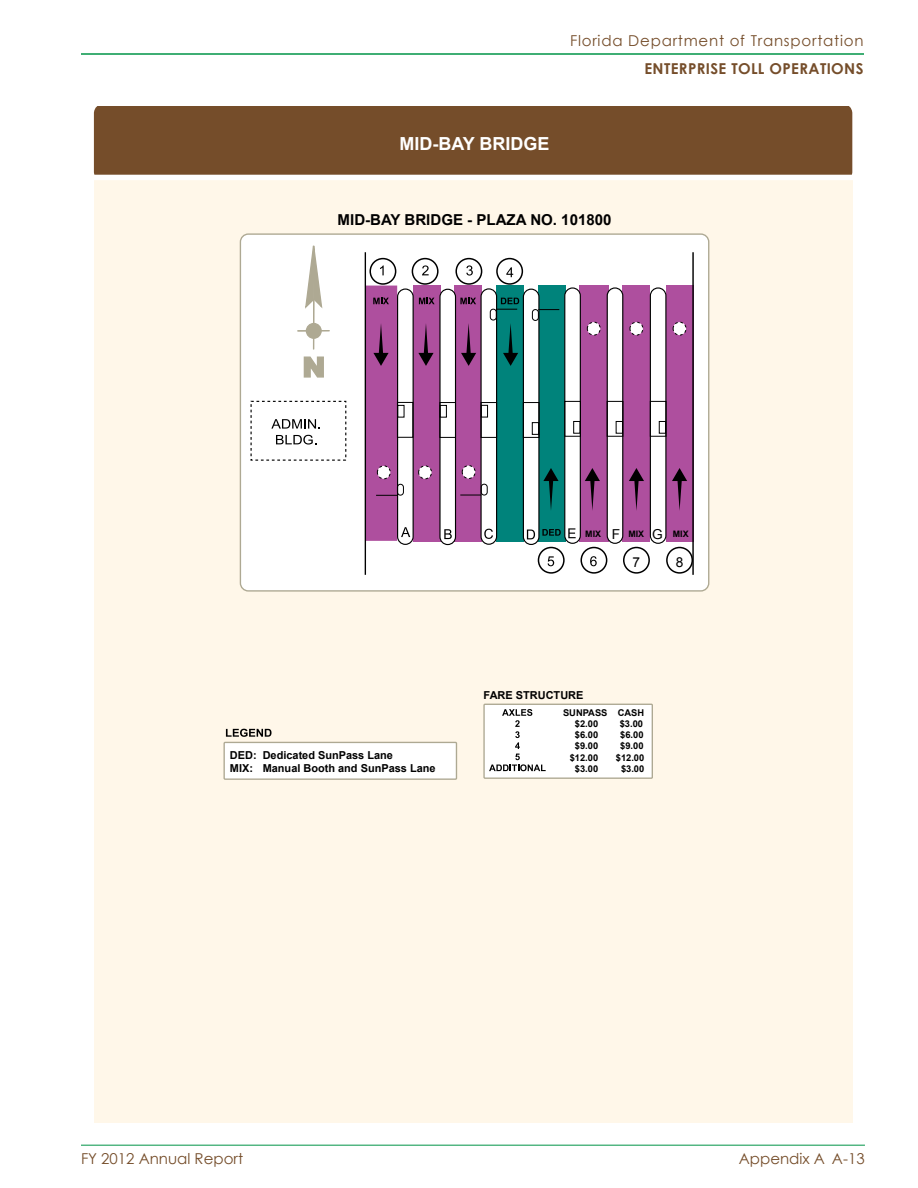
<style>
.page{position:relative;width:918px;height:1188px;background:#fff}
.page>*{position:absolute;margin:0;border:0;box-sizing:border-box;transform-origin:0 0}
.t1{font:700 18px "Arial";color:#fff}
.t2{font:15px "Century Gothic";letter-spacing:.05em;color:#754d2a}
.t3{font:15px "Century Gothic";color:#754d2a}
.t4{font:700 15px "Arial";color:#000}
.t5{font:700 15px "Century Gothic";letter-spacing:.025em;color:#754d2a}
.t6{font:13.65px "Arial";color:#000}
.t7{font:700 10.95px/13.2px "Arial";color:#000}
.t8{font:700 9.3px/11.2px "Arial";color:#000;text-align:center}
.t9{font:700 8.85px "Arial";color:#000}
.s1{font-weight:400;font-size:13.65px}
</style>
<div class="page">
<hr style="left:81px;top:1145px;width:784px;height:1px;background:#009447">
<hr style="left:81px;top:53px;width:783px;height:2px;background:#009447">
<div style="left:94px;top:106px;width:758px;height:69px;background:#754d2a"></div>
<div style="left:94px;top:175px;width:758px;height:948px;background:#fff7e9"></div>
<div style="left:93px;top:175px;width:761px;height:5px;background:#fff"></div>
<div style="left:240px;top:234px;width:469px;height:357px;background:#fff;border-radius:8px"></div>
<div style="left:365px;top:286px;width:32px;height:255px;background:#ae4f9e"></div>
<div style="left:413px;top:286px;width:27px;height:256px;background:#ae4f9e"></div>
<div style="left:497px;top:286px;width:27px;height:256px;background:#00837b"></div>
<div style="left:455px;top:286px;width:27px;height:256px;background:#ae4f9e"></div>
<div style="left:538px;top:286px;width:27px;height:256px;background:#00837b"></div>
<svg style="left:226px;top:729px;width:46px;height:8px"></svg>
<div style="left:224px;top:742px;width:232px;height:37px;background:#fff"></div>
<div style="left:223px;top:742px;width:234px;height:38px;border:1px solid #aea993"></div>
<div style="left:484px;top:704px;width:168px;height:74px;background:#fff"></div>
<div style="left:483px;top:704px;width:170px;height:75px;border:1px solid #aea993"></div>
<svg style="left:489px;top:709px;width:57px;height:62px"></svg>
<div style="left:523px;top:289px;width:17px;height:256px;border:1px solid #000;border-radius:8px"></div>
<div style="left:480px;top:288px;width:17px;height:257px;border:1px solid #000;border-radius:8px"></div>
<div style="left:439px;top:289px;width:17px;height:256px;border:1px solid #000;border-radius:8px"></div>
<div style="left:397px;top:288px;width:17px;height:257px;border:1px solid #000;border-radius:8px"></div>
<svg style="left:543px;top:468px;width:16px;height:42px"></svg>
<svg style="left:461px;top:323px;width:15px;height:43px"></svg>
<svg style="left:503px;top:324px;width:15px;height:42px"></svg>
<svg style="left:418px;top:324px;width:16px;height:42px"></svg>
<hr style="left:365px;top:252px;width:1px;height:323px;background:#000">
<svg style="left:460px;top:495px;width:21px;height:1px"></svg>
<svg style="left:376px;top:495px;width:21px;height:1px"></svg>
<div style="left:523px;top:402px;width:16px;height:36px;border:1px solid #000"></div>
<div style="left:481px;top:402px;width:16px;height:36px;border:1px solid #000"></div>
<div style="left:440px;top:402px;width:16px;height:36px;border:1px solid #000"></div>
<div style="left:532px;top:422px;width:7px;height:13px;border:1px solid #000"></div>
<div style="left:481px;top:405px;width:7px;height:12px;border:1px solid #000"></div>
<div style="left:440px;top:405px;width:7px;height:13px;border:1px solid #000"></div>
<div style="left:397px;top:405px;width:7px;height:13px;border:1px solid #000"></div>
<div style="left:397px;top:402px;width:16px;height:36px;border:1px solid #000"></div>
<div style="left:481px;top:484px;width:7px;height:11px;border:1px solid #000;border-radius:3px"></div>
<div style="left:397px;top:484px;width:7px;height:12px;border:1px solid #000;border-radius:3px"></div>
<div style="left:462px;top:466px;width:13px;height:13px;background:#fff;border-radius:50%"></div>
<div style="left:462px;top:465px;width:14px;height:14px;border:1px dashed #000;border-radius:50%"></div>
<div style="left:419px;top:466px;width:13px;height:13px;background:#fff;border-radius:50%"></div>
<div style="left:418px;top:465px;width:14px;height:14px;border:1px dashed #000;border-radius:50%"></div>
<div style="left:377px;top:466px;width:13px;height:13px;background:#fff;border-radius:50%"></div>
<div style="left:377px;top:465px;width:14px;height:14px;border:1px dashed #000;border-radius:50%"></div>
<div style="left:412px;top:258px;width:27px;height:27px;border:2px solid #000;border-radius:50%"></div>
<div style="left:455px;top:258px;width:27px;height:27px;border:2px solid #000;border-radius:50%"></div>
<div style="left:369px;top:258px;width:27px;height:27px;border:2px solid #000;border-radius:50%"></div>
<svg style="left:527px;top:530px;width:8px;height:9px"></svg>
<svg style="left:484px;top:529px;width:9px;height:10px"></svg>
<svg style="left:444px;top:529px;width:8px;height:10px"></svg>
<svg style="left:380px;top:265px;width:4px;height:10px"></svg>
<svg style="left:422px;top:265px;width:7px;height:10px"></svg>
<svg style="left:466px;top:265px;width:7px;height:11px"></svg>
<svg style="left:373px;top:324px;width:16px;height:42px"></svg>
<svg style="left:271px;top:419px;width:49px;height:10px"></svg>
<svg style="left:276px;top:435px;width:40px;height:10px"></svg>
<svg style="left:373px;top:298px;width:16px;height:6px"></svg>
<svg style="left:419px;top:298px;width:16px;height:6px"></svg>
<svg style="left:460px;top:298px;width:16px;height:6px"></svg>
<hr style="left:313px;top:299px;width:1px;height:50px;background:#aea993">
<hr style="left:298px;top:330px;width:31px;height:2px;background:#aea993">
<div style="left:306px;top:324px;width:15px;height:14px;background:#aea993;border-radius:50%"></div>
<div style="left:306px;top:323px;width:16px;height:16px;border:1px solid #aea993;border-radius:50%"></div>
<svg style="left:304px;top:233px;width:19px;height:78px"></svg>
<svg style="left:401px;top:527px;width:9px;height:10px"></svg>
<svg style="left:303px;top:356px;width:21px;height:22px"></svg>
<div style="left:538px;top:547px;width:27px;height:27px;border:2px solid #000;border-radius:50%"></div>
<svg style="left:548px;top:556px;width:6px;height:10px"></svg>
<div style="left:496px;top:258px;width:27px;height:27px;border:2px solid #000;border-radius:50%"></div>
<svg style="left:506px;top:267px;width:7px;height:10px"></svg>
<div style="left:579px;top:286px;width:30px;height:256px;background:#ae4f9e"></div>
<div style="left:564px;top:287px;width:17px;height:257px;border:1px solid #000;border-radius:8px"></div>
<svg style="left:585px;top:468px;width:15px;height:42px"></svg>
<div style="left:564px;top:401px;width:17px;height:36px;border:1px solid #000"></div>
<div style="left:573px;top:421px;width:7px;height:13px;border:1px solid #000"></div>
<div style="left:587px;top:322px;width:13px;height:13px;background:#fff;border-radius:50%"></div>
<div style="left:587px;top:322px;width:14px;height:13px;border:1px dashed #000;border-radius:50%"></div>
<svg style="left:568px;top:528px;width:8px;height:10px"></svg>
<div style="left:580px;top:547px;width:27px;height:27px;border:2px solid #000;border-radius:50%"></div>
<svg style="left:590px;top:556px;width:7px;height:10px"></svg>
<svg style="left:496px;top:298px;width:23px;height:12px"></svg>
<div style="left:490px;top:309px;width:7px;height:11px;border:1px solid #000;border-radius:3px"></div>
<svg style="left:538px;top:309px;width:21px;height:1px"></svg>
<div style="left:532px;top:309px;width:7px;height:12px;border:1px solid #000;border-radius:3px"></div>
<div style="left:623px;top:286px;width:27px;height:256px;background:#ae4f9e"></div>
<svg style="left:629px;top:468px;width:15px;height:42px"></svg>
<div style="left:630px;top:322px;width:13px;height:13px;background:#fff;border-radius:50%"></div>
<div style="left:630px;top:322px;width:13px;height:13px;border:1px dashed #000;border-radius:50%"></div>
<div style="left:623px;top:547px;width:27px;height:27px;border:2px solid #000;border-radius:50%"></div>
<div style="left:666px;top:286px;width:27px;height:256px;background:#ae4f9e"></div>
<hr style="left:692px;top:252px;width:2px;height:323px;background:#000">
<svg style="left:672px;top:468px;width:15px;height:42px"></svg>
<div style="left:673px;top:322px;width:13px;height:13px;background:#fff;border-radius:50%"></div>
<div style="left:673px;top:322px;width:13px;height:13px;border:1px dashed #000;border-radius:50%"></div>
<div style="left:666px;top:547px;width:27px;height:27px;border:2px solid #000;border-radius:50%"></div>
<div style="left:650px;top:287px;width:16px;height:257px;border:1px solid #000;border-radius:8px"></div>
<div style="left:650px;top:401px;width:16px;height:36px;border:1px solid #000"></div>
<div style="left:659px;top:421px;width:7px;height:13px;border:1px solid #000"></div>
<div style="left:607px;top:287px;width:16px;height:257px;border:1px solid #000;border-radius:8px"></div>
<div style="left:607px;top:401px;width:16px;height:36px;border:1px solid #000"></div>
<div style="left:616px;top:421px;width:7px;height:13px;border:1px solid #000"></div>
<svg style="left:542px;top:529px;width:19px;height:7px"></svg>
<h2 class="t2" style="left:570px;top:30px;width:295px">Florida Department of Transportation</h2>
<h1 class="t1" style="left:400px;top:132px;width:152px">MID-BAY BRIDGE</h1>
<h2 class="t4" style="left:338px;top:209px;width:275px">MID-BAY BRIDGE - PLAZA NO. 101800</h2>
<h2 class="t5" style="left:644px;top:57px;width:221px">ENTERPRISE TOLL OPERATIONS</h2>
<p class="t9" style="left:585px;top:528px;width:105px">MIX <span class="s1">F</span> MIX <span class="s1">G</span> MIX</p>
<p class="t6" style="left:633px;top:553px;width:9px">7</p>
<p class="t6" style="left:676px;top:553px;width:9px">8</p>
<p class="t7" style="left:230px;top:749px;width:207px">DED: Dedicated SunPass Lane<br>MIX: Manual Booth and SunPass Lane</p>
<p class="t7" style="left:484px;top:688px;width:101px">FARE STRUCTURE</p>
<p class="t8" style="left:563px;top:707px;width:46px">SUNPASS $2.00 $6.00 $9.00 $12.00 $3.00</p>
<p class="t8" style="left:618px;top:707px;width:28px">CASH</p>
<p class="t8" style="left:616px;top:718px;width:30px">$3.00 $6.00 $9.00 $12.00 $3.00</p>
<h2 class="t3" style="left:81px;top:1148px;width:164px">FY 2012 Annual Report</h2>
<h2 class="t3" style="left:739px;top:1148px;width:127px">Appendix A A-13</h2>
</div>
